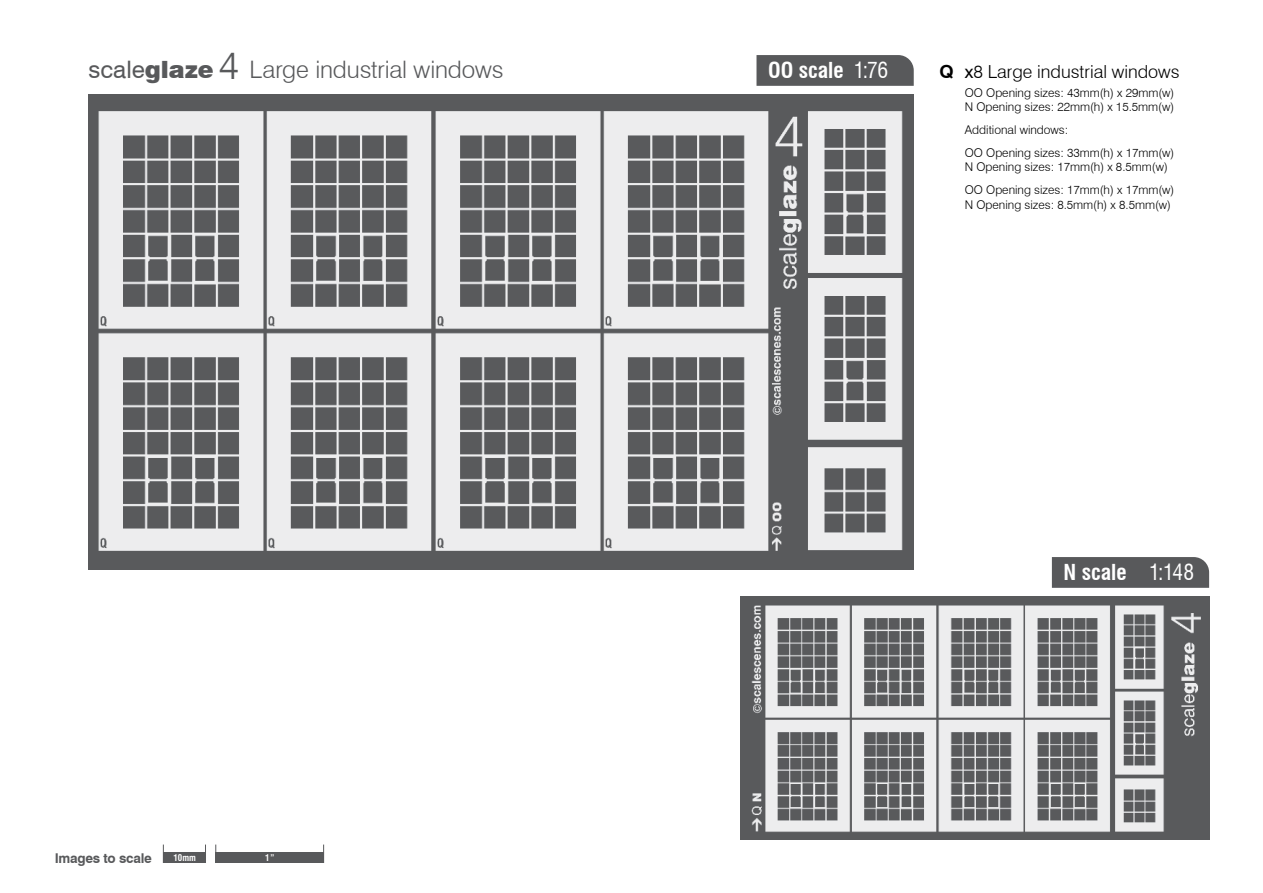
<style>
.page{position:relative;width:1263px;height:893px;background:#fff}
.page>*{position:absolute;margin:0;border:0;box-sizing:border-box;transform-origin:0 0}
.t1{font:300 24.15px "Swiss 721 BT";letter-spacing:-.005em;color:#58595b}
.t2{font:700 condensed 21.45px "Swiss 721 BT";color:#fff}
.t3{font:300 18px "Swiss 721 BT";color:#000}
.t4{font:700 13.5px "Swiss 721 BT";letter-spacing:-.02em;color:#58595b}
.t5{font:300 12px/23px "Swiss 721 BT";color:#000}
.t6{font:700 condensed 9px "Swiss 721 BT";color:#fff}
.s1{font-weight:400}
.s2{font-weight:900;font-size:23.85px}
.s3{font-size:39px}
.s4{font-weight:700}
</style>
<div class="page">
<div style="left:163px;top:852px;width:43px;height:11px;background:#58595b"></div>
<svg style="left:215px;top:844px;width:1px;height:19px"></svg>
<div style="left:216px;top:852px;width:108px;height:11px;background:#58595b"></div>
<svg style="left:756px;top:55px;width:158px;height:31px;background:#5b5c5e"></svg>
<svg style="left:1052px;top:557px;width:157px;height:31px;background:#5a5b5d"></svg>
<img style="left:89px;top:95px;width:825px;height:474px">
<img style="left:741px;top:597px;width:468px;height:242px">
<h1 class="t1" style="left:89px;top:55px;width:416px"><span class="s1">scale</span><span class="s2">glaze</span> <span class="s3">4</span> Large industrial windows</h1>
<p class="t4" style="left:55px;top:850px;width:99px">Images to scale</p>
<p class="t6" style="left:173px;top:852px;width:24px">10mm</p>
<p class="t6" style="left:265px;top:852px;width:11px">1”</p>
<h2 class="t2" style="left:768px;top:57px;width:122px">OO scale <span class="s1">1:76</span></h2>
<h3 class="t3" style="left:939px;top:61px;width:242px"><span class="s4">Q</span> <span class="s1">x</span>8 Large industrial windows</h3>
<p class="t5" style="left:965px;top:85px;width:211px;line-height:14.4px">OO Opening sizes: 43mm(h) x 29mm(w)<br>N Opening sizes: 22mm(h) x 15.5mm(w)</p>
<p class="t5" style="left:965px;top:118px;width:211px">Additional windows:<br>OO Opening sizes: 33mm(h) x 17mm(w)</p>
<p class="t5" style="left:965px;top:156px;width:211px">N Opening sizes: 17mm(h) x 8.5mm(w)<br>OO Opening sizes: 17mm(h) x 17mm(w)</p>
<p class="t5" style="left:965px;top:193px;width:208px">N Opening sizes: 8.5mm(h) x 8.5mm(w)</p>
<h2 class="t2" style="left:1063px;top:559px;width:132px">N scale <span class="s1">1:148</span></h2>
</div>
